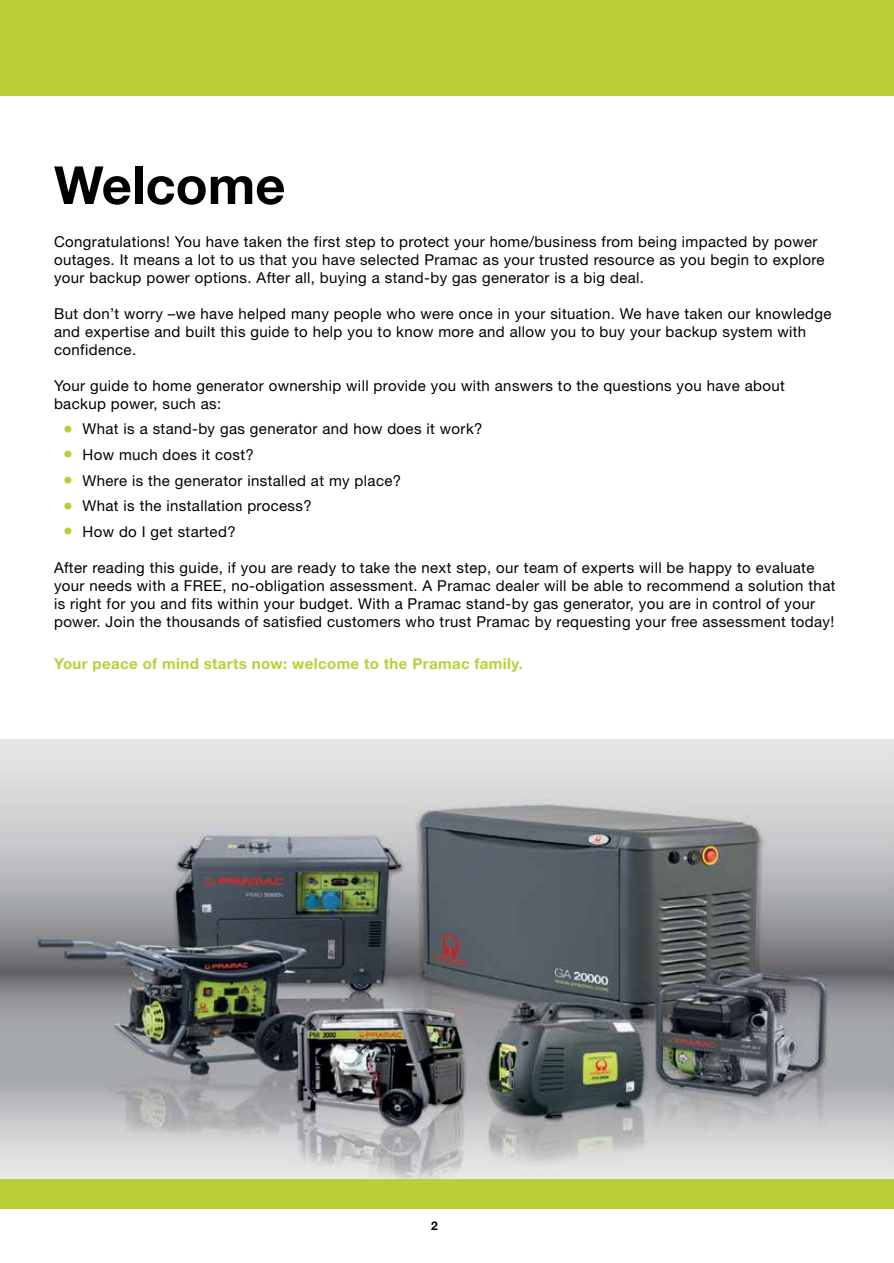
<style>
.page{position:relative;width:894px;height:1263px;background:#fff}
.page>*{position:absolute;margin:0;border:0;box-sizing:border-box;transform-origin:0 0}
.t1{font:700 52.5px "Helvetica Neue";color:#000101}
.t2{font:15px/18px "Helvetica Neue";letter-spacing:.025em;color:#000101}
.t3{font:700 15px "Helvetica Neue";letter-spacing:.025em;color:#bacf36}
.t4{font:700 12px "Helvetica Neue";color:#000}
.s1{font-size:19.5px;color:#bacf36}
</style>
<div class="page">
<img style="left:0;top:739px;width:893px;height:440px">
<div style="left:0;top:1179px;width:893px;height:30px;background:#bacf36"></div>
<div style="left:0;top:0;width:893px;height:95px;background:#bacf36"></div>
<h1 class="t1" style="left:54px;top:153px;width:233px">Welcome</h1>
<p class="t2" style="left:54px;top:232px;width:771px">Congratulations! You have taken the first step to protect your home/business from being impacted by power outages. It means a lot to us that you have selected Pramac as your trusted resource as you begin to explore your backup power options. After all, buying a stand-by gas generator is a big deal.</p>
<p class="t2" style="left:54px;top:304px;width:778px">But don’t worry –we have helped many people who were once in your situation. We have taken our knowledge and expertise and built this guide to help you to know more and allow you to buy your backup system with confidence.</p>
<p class="t2" style="left:54px;top:376px;width:732px">Your guide to home generator ownership will provide you with answers to the questions you have about backup power, such as:</p>
<p class="t2" style="left:63px;top:420px;width:420px"><span class="s1">•</span> What is a stand-by gas generator and how does it work?</p>
<p class="t2" style="left:63px;top:445px;width:192px"><span class="s1">•</span> How much does it cost?</p>
<p class="t2" style="left:63px;top:471px;width:339px"><span class="s1">•</span> Where is the generator installed at my place?</p>
<p class="t2" style="left:63px;top:496px;width:250px"><span class="s1">•</span> What is the installation process?</p>
<p class="t2" style="left:63px;top:522px;width:174px"><span class="s1">•</span> How do I get started?</p>
<p class="t2" style="left:54px;top:558px;width:782px">After reading this guide, if you are ready to take the next step, our team of experts will be happy to evaluate your needs with a FREE, no-obligation assessment. A Pramac dealer will be able to recommend a solution that is right for you and fits within your budget. With a Pramac stand-by gas generator, you are in control of your power. Join the thousands of satisfied customers who trust Pramac by requesting your free assessment today!</p>
<p class="t3" style="left:54px;top:654px;width:470px">Your peace of mind starts now: welcome to the Pramac family.</p>
<p class="t4" style="left:431px;top:1218px;width:8px">2</p>
</div>
